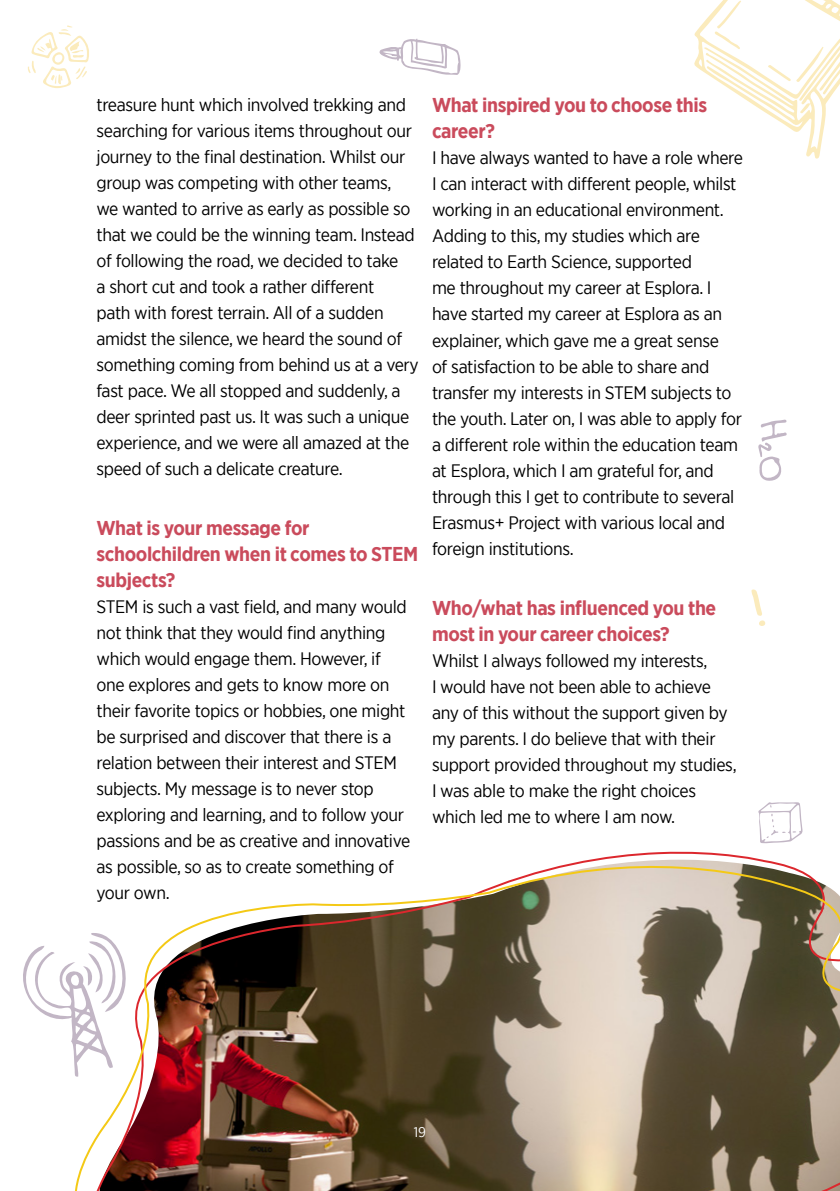
<style>
.page{position:relative;width:840px;height:1191px;background:#fff}
.page>*{position:absolute;margin:0;border:0;box-sizing:border-box;transform-origin:0 0}
.Sub_01{font:700 20px/26px "Gotham Narrow";letter-spacing:-.02em;color:#ca4b5c}
.Body_Text{font:700 20px/26px "Gotham Narrow";letter-spacing:-.02em;color:#ca4b5c}
.Body_Text-2{font:18px/26px "Gotham Narrow";letter-spacing:-.02em;color:#000}
.t1{font:14px "Gotham Narrow";color:#fff}
</style>
<div class="page">
<svg style="left:564px;top:851px;width:222px;height:14px"></svg>
<svg style="left:75px;top:865px;width:764px;height:326px;background:#8b7966"></svg>
<svg style="left:694px;top:0;width:145px;height:159px"></svg>
<svg style="left:27px;top:25px;width:62px;height:63px"></svg>
<svg style="left:758px;top:802px;width:44px;height:41px"></svg>
<svg style="left:751px;top:589px;width:14px;height:37px"></svg>
<svg style="left:758px;top:419px;width:28px;height:62px"></svg>
<svg style="left:379px;top:38px;width:81px;height:37px"></svg>
<svg style="left:23px;top:929px;width:117px;height:148px"></svg>
<p class="Body_Text-2" style="left:96px;top:91px;width:324px">treasure hunt which involved trekking and searching for various items throughout our journey to the final destination. Whilst our group was competing with other teams,<br>we wanted to arrive as early as possible so that we could be the winning team. Instead of following the road, we decided to take<br>a short cut and took a rather different<br>path with forest terrain. All of a sudden amidst the silence, we heard the sound of something coming from behind us at a very fast pace. We all stopped and suddenly, a deer sprinted past us. It was such a unique experience, and we were all amazed at the speed of such a delicate creature.</p>
<p class="Body_Text" style="left:96px;top:515px;width:323px">What is your message for schoolchildren when it comes to STEM subjects?</p>
<p class="Body_Text-2" style="left:96px;top:593px;width:315px">STEM is such a vast field, and many would not think that they would find anything which would engage them. However, if one explores and gets to know more on their favorite topics or hobbies, one might be surprised and discover that there is a relation between their interest and STEM subjects. My message is to never stop exploring and learning, and to follow your passions and be as creative and innovative as possible, so as to create something of your own.</p>
<p class="Sub_01" style="left:432px;top:92px;width:276px">What inspired you to choose this career?</p>
<p class="Body_Text-2" style="left:432px;top:145px;width:312px">I have always wanted to have a role where I can interact with different people, whilst working in an educational environment.<br>Adding to this, my studies which are related to Earth Science, supported<br>me throughout my career at Esplora. I have started my career at Esplora as an explainer, which gave me a great sense<br>of satisfaction to be able to share and transfer my interests in STEM subjects to the youth. Later on, I was able to apply for a different role within the education team at Esplora, which I am grateful for, and through this I get to contribute to several Erasmus+ Project with various local and foreign institutions.</p>
<p class="Sub_01" style="left:432px;top:595px;width:285px">Who/what has influenced you the most in your career choices?</p>
<p class="Body_Text-2" style="left:432px;top:647px;width:306px">Whilst I always followed my interests,<br>I would have not been able to achieve any of this without the support given by my parents. I do believe that with their support provided throughout my studies, I was able to make the right choices which led me to where I am now.</p>
<p class="t1" style="left:413px;top:1123px;width:14px">19</p>
</div>
